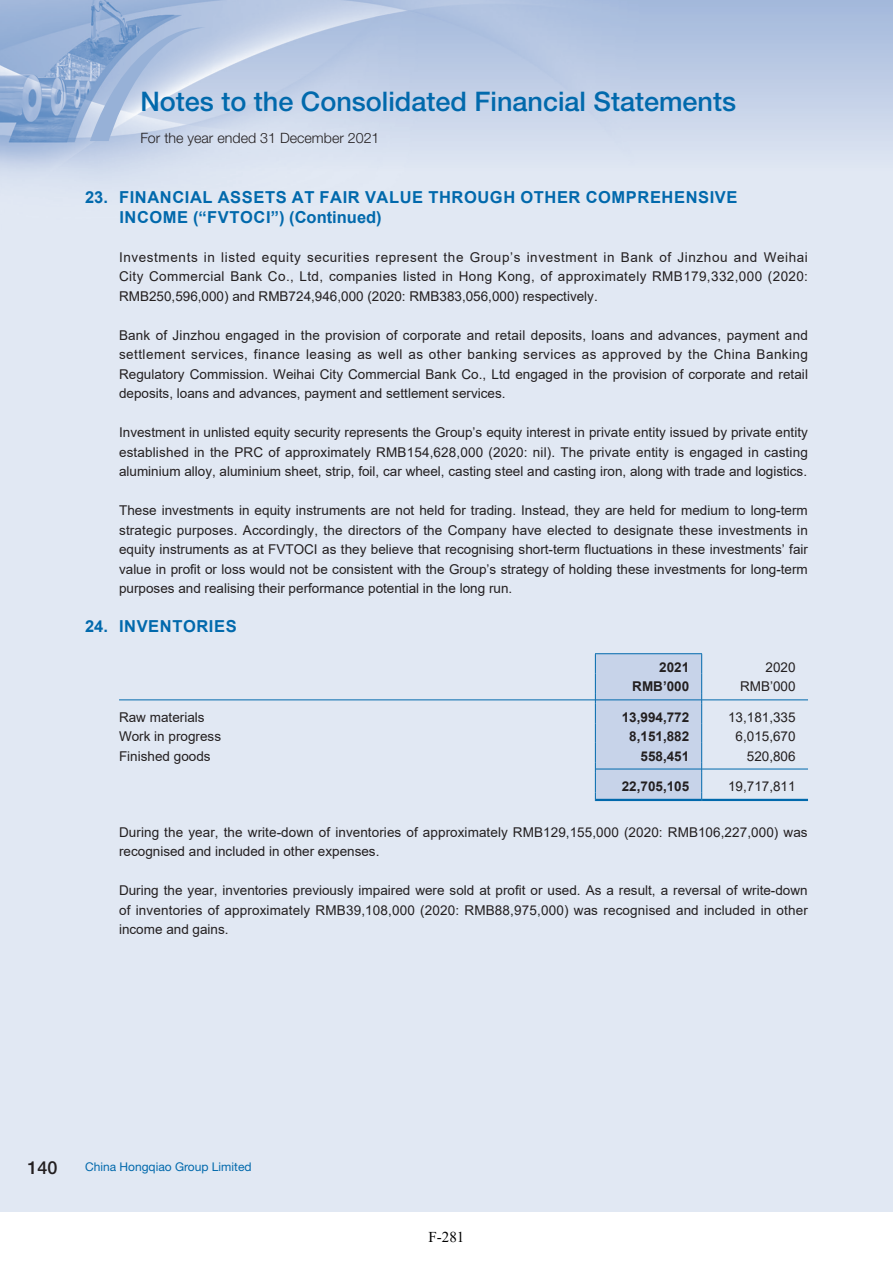
<style>
.page{position:relative;width:893px;height:1263px;background:#fff}
.page>*{position:absolute;margin:0;border:0;box-sizing:border-box;transform-origin:0 0}
.t1{font:500 27px "Helvetica Neue LT Std";color:#0169ac}
.t2{font:500 18px "Helvetica Neue LT Std";color:#231f20}
.t3{font:700 16.5px/19.5px "Arial";letter-spacing:.035em;color:#0169ac}
.t4{font:15px "Times New Roman";color:#000}
.t5{font:300 14.25px "Helvetica Neue LT Std";color:#231f20}
.t6{font:13.5px/19.5px "Arial";color:#231f20;text-align:justify}
.t7{font:700 13.5px "Arial";color:#231f20}
.t8{font:12px "Helvetica Neue LT Std";color:#0169ac}
</style>
<div class="page">
<div style="left:0;top:394px;width:893px;height:818px;background:#e1e8f3"></div>
<img style="left:0;top:0;width:893px;height:215px">
<svg style="left:90px;top:20px;width:115px;height:121px;background:#b1c3e0"></svg>
<hr style="left:595px;top:653px;width:107px;height:1px;background:#0169ac">
<div style="left:595px;top:654px;width:107px;height:147px;background:#c7d3e9"></div>
<hr style="left:119px;top:700px;width:476px;height:1px;background:#0169ac">
<hr style="left:596px;top:700px;width:105px;height:1px;background:#0169ac">
<hr style="left:702px;top:700px;width:106px;height:1px;background:#0169ac">
<hr style="left:596px;top:769px;width:105px;height:1px;background:#0169ac">
<hr style="left:702px;top:769px;width:106px;height:1px;background:#0169ac">
<hr style="left:596px;top:799px;width:105px;height:2px;background:#0169ac">
<hr style="left:702px;top:799px;width:106px;height:2px;background:#0169ac">
<h1 class="t1" style="left:140px;top:92px;width:597px">Notes to the Consolidated Financial Statements</h1>
<p class="t5" style="left:140px;top:133px;width:241px">For the year ended 31 December 2021</p>
<p class="t3" style="left:119px;top:188px;width:620px;text-indent:-34px">23. FINANCIAL ASSETS AT FAIR VALUE THROUGH OTHER COMPREHENSIVE<br>INCOME (“FVTOCI”) (Continued)</p>
<p class="t6" style="left:119px;top:247px;width:690px">Investments in listed equity securities represent the Group’s investment in Bank of Jinzhou and Weihai City Commercial Bank Co., Ltd, companies listed in Hong Kong, of approximately RMB179,332,000 (2020:<br>RMB250,596,000) and RMB724,946,000 (2020: RMB383,056,000) respectively.</p>
<p class="t6" style="left:119px;top:325px;width:690px">Bank of Jinzhou engaged in the provision of corporate and retail deposits, loans and advances, payment and settlement services, finance leasing as well as other banking services as approved by the China Banking Regulatory Commission. Weihai City Commercial Bank Co., Ltd engaged in the provision of corporate and retail deposits, loans and advances, payment and settlement services.</p>
<p class="t6" style="left:119px;top:423px;width:690px">Investment in unlisted equity security represents the Group’s equity interest in private entity issued by private entity established in the PRC of approximately RMB154,628,000 (2020: nil). The private entity is engaged in casting aluminium alloy, aluminium sheet, strip, foil, car wheel, casting steel and casting iron, along with trade and logistics.</p>
<p class="t6" style="left:119px;top:501px;width:690px">These investments in equity instruments are not held for trading. Instead, they are held for medium to long-term strategic purposes. Accordingly, the directors of the Company have elected to designate these investments in equity instruments as at FVTOCI as they believe that recognising short-term fluctuations in these investments’ fair value in profit or loss would not be consistent with the Group’s strategy of holding these investments for long-term purposes and realising their performance potential in the long run.</p>
<p class="t3" style="left:85px;top:617px;width:153px">24. INVENTORIES</p>
<p class="t7" style="left:659px;top:660px;width:32px">2021</p>
<p class="t6" style="left:765px;top:657px;width:32px">2020</p>
<p class="t7" style="left:632px;top:679px;width:59px">RMB’000</p>
<p class="t6" style="left:740px;top:677px;width:57px">RMB’000</p>
<p class="t6" style="left:119px;top:707px;width:87px">Raw materials</p>
<p class="t7" style="left:622px;top:709px;width:69px">13,994,772</p>
<p class="t6" style="left:728px;top:707px;width:69px">13,181,335</p>
<p class="t6" style="left:119px;top:727px;width:104px">Work in progress</p>
<p class="t7" style="left:629px;top:729px;width:62px">8,151,882</p>
<p class="t6" style="left:735px;top:727px;width:62px">6,015,670</p>
<p class="t6" style="left:119px;top:746px;width:93px">Finished goods</p>
<p class="t7" style="left:640px;top:748px;width:50px">558,451</p>
<p class="t6" style="left:747px;top:746px;width:50px">520,806</p>
<p class="t7" style="left:622px;top:778px;width:69px">22,705,105</p>
<p class="t6" style="left:728px;top:776px;width:69px">19,717,811</p>
<p class="t6" style="left:119px;top:822px;width:690px">During the year, the write-down of inventories of approximately RMB129,155,000 (2020: RMB106,227,000) was recognised and included in other expenses.</p>
<p class="t6" style="left:119px;top:881px;width:690px">During the year, inventories previously impaired were sold at profit or used. As a result, a reversal of write-down of inventories of approximately RMB39,108,000 (2020: RMB88,975,000) was recognised and included in other income and gains.</p>
<h2 class="t2" style="left:28px;top:1161px;width:32px">140</h2>
<p class="t8" style="left:85px;top:1163px;width:168px">China Hongqiao Group Limited</p>
<p class="t4" style="left:428px;top:1227px;width:37px">F-281</p>
</div>
